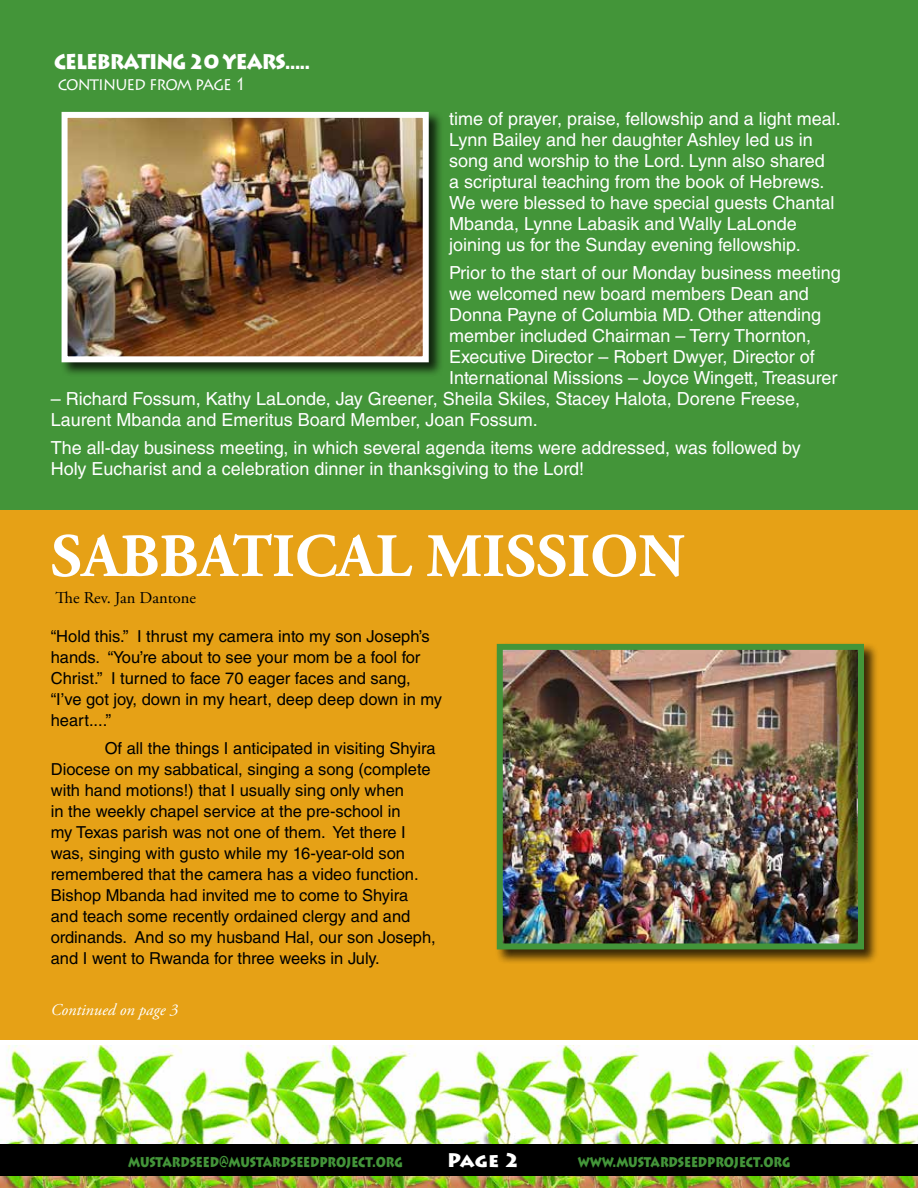
<style>
.page{position:relative;width:918px;height:1188px;background:#fff}
.page>*{position:absolute;margin:0;border:0;box-sizing:border-box;transform-origin:0 0}
.t1{font:700 61.5px "Adobe Garamond Pro";color:#fff}
.t2{font:900 21px "Lithos Pro";letter-spacing:-.05em;color:#fff;scale:.9 1}
.t3{font:900 19.5px "Lithos Pro";color:#fff}
.t4{font:18px/21px "Helvetica LT Std";color:#fff}
.t5{font:18px "Lithos Pro";letter-spacing:-.05em;color:#fff;scale:.9 1}
.t6{font:16.5px/21px "Helvetica LT Std";color:#000}
.t7{font:900 16.5px "Lithos Pro";letter-spacing:-.01em;color:#439539;scale:.75 1}
.t8{font:16.5px "Adobe Garamond Pro";color:#000}
.t9{font:italic 16.5px "Adobe Garamond Pro";color:#fff}
</style>
<div class="page">
<img style="left:0;top:1045px;width:918px;height:143px">
<div style="left:0;top:1144px;width:918px;height:32px;background:#000"></div>
<div style="left:0;top:444px;width:918px;height:596px;background:#e6a116"></div>
<div style="left:0;top:0;width:918px;height:510px;background:#439539"></div>
<div style="left:60px;top:110px;width:383px;height:267px;background:#000;opacity:.75"></div>
<img style="left:69px;top:119px;width:353px;height:236px">
<div style="left:62px;top:112px;width:367px;height:250px;border:6px solid #fff"></div>
<div style="left:495px;top:642px;width:384px;height:322px;background:#000;opacity:.75"></div>
<img style="left:504px;top:651px;width:353px;height:291px">
<div style="left:497px;top:644px;width:367px;height:305px;border:6px solid #439539"></div>
<p class="t2" style="left:54px;top:49px;width:286px">CELEBRATING 20 YEARS.....</p>
<p class="t5" style="left:58px;top:74px;width:211px">CONTINUED FROM PAGE 1</p>
<p class="t4" style="left:449px;top:108px;width:393px">time of prayer, praise, fellowship and a light meal.<br>Lynn Bailey and her daughter Ashley led us in song and worship to the Lord. Lynn also shared<br>a scriptural teaching from the book of Hebrews.<br>We were blessed to have special guests Chantal Mbanda, Lynne Labasik and Wally LaLonde joining us for the Sunday evening fellowship.</p>
<p class="t4" style="left:449px;top:262px;width:393px">Prior to the start of our Monday business meeting we welcomed new board members Dean and Donna Payne of Columbia MD. Other attending member included Chairman – Terry Thornton, Executive Director – Robert Dwyer, Director of International Missions – Joyce Wingett, Treasurer</p>
<p class="t4" style="left:51px;top:388px;width:751px">– Richard Fossum, Kathy LaLonde, Jay Greener, Sheila Skiles, Stacey Halota, Dorene Freese,<br>Laurent Mbanda and Emeritus Board Member, Joan Fossum.</p>
<p class="t4" style="left:51px;top:437px;width:751px">The all-day business meeting, in which several agenda items were addressed, was followed by<br>Holy Eucharist and a celebration dinner in thanksgiving to the Lord!</p>
<h1 class="t1" style="left:51px;top:521px;width:635px">SABBATICAL MISSION</h1>
<p class="t8" style="left:56px;top:588px;width:142px">The Rev. Jan Dantone</p>
<p class="t6" style="left:51px;top:626px;width:393px">“Hold this.” I thrust my camera into my son Joseph’s hands. “You’re about to see your mom be a fool for Christ.” I turned to face 70 eager faces and sang, “I’ve got joy, down in my heart, deep deep down in my heart....”</p>
<p class="t6" style="left:51px;top:738px;width:387px;text-indent:54px">Of all the things I anticipated in visiting Shyira Diocese on my sabbatical, singing a song (complete with hand motions!) that I usually sing only when<br>in the weekly chapel service at the pre-school in<br>my Texas parish was not one of them. Yet there I was, singing with gusto while my 16-year-old son remembered that the camera has a video function.<br>Bishop Mbanda had invited me to come to Shyira and teach some recently ordained clergy and and ordinands. And so my husband Hal, our son Joseph, and I went to Rwanda for three weeks in July.</p>
<p class="t9" style="left:51px;top:1000px;width:129px">Continued on page 3</p>
<p class="t7" style="left:128px;top:1151px;width:368px">mustardseed@mustardseedproject.org</p>
<p class="t3" style="left:447px;top:1148px;width:74px">Page 2</p>
<p class="t7" style="left:578px;top:1151px;width:285px">www.mustardseedproject.org</p>
</div>
